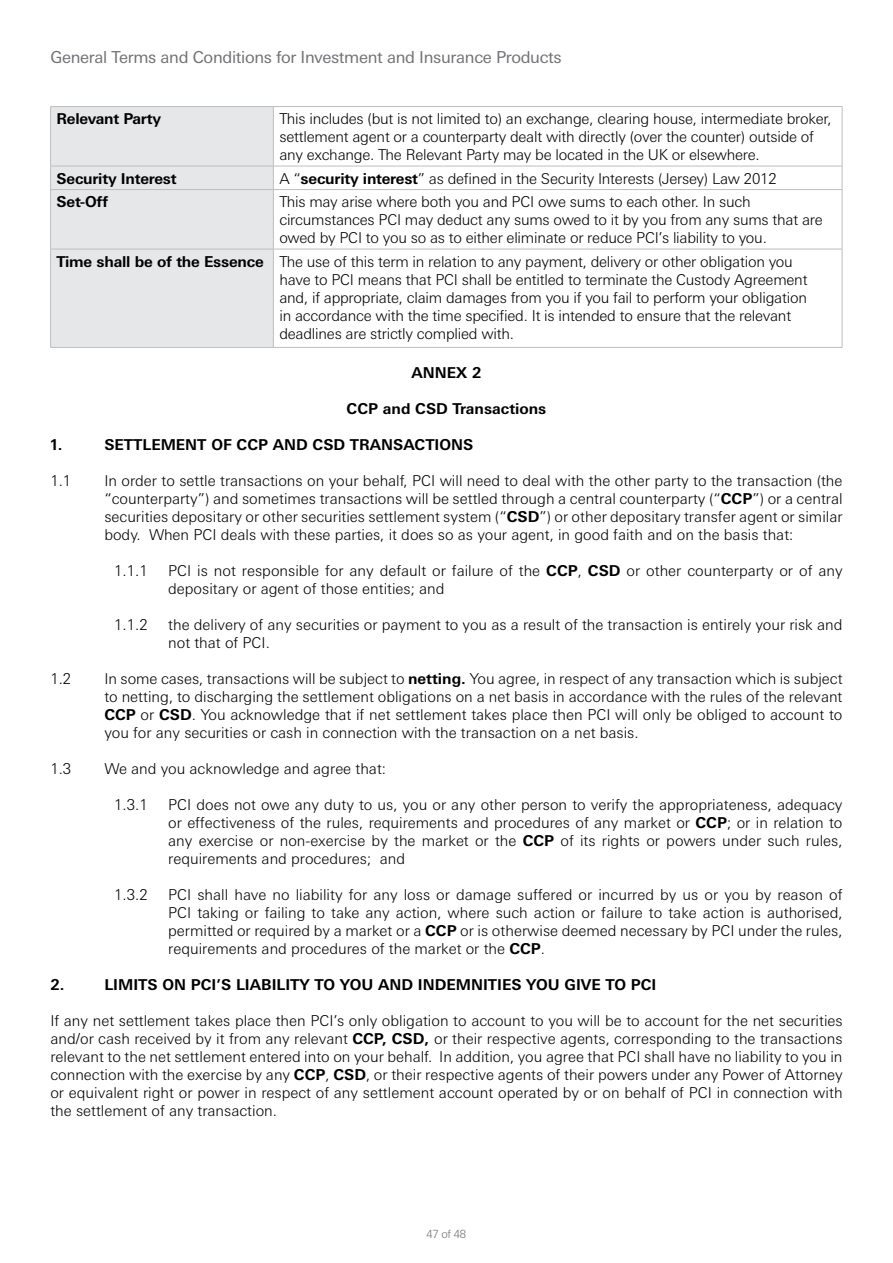
<style>
.page{position:relative;width:893px;height:1263px;background:#fff}
.page>*{position:absolute;margin:0;border:0;box-sizing:border-box;transform-origin:0 0}
.t1{font:16.5px "Univers Nextfor HSBC";letter-spacing:-.02em;color:#717275}
.t2{font:300 15px/18px "Univers Nextfor HSBC";letter-spacing:-.015em;color:#000}
.t3{font:700 15px "Univers Nextfor HSBC";color:#000}
.t4{font:300 11.25px "Univers Nextfor HSBC";color:#717275}
.s1{font-weight:700}
</style>
<div class="page">
<div style="left:51px;top:107px;width:222px;height:240px;background:#e6e7e8"></div>
<hr style="left:50px;top:106px;width:223px;height:1px;background:#bcbec0">
<hr style="left:50px;top:107px;width:1px;height:59px;background:#bcbec0">
<hr style="left:273px;top:106px;width:569px;height:1px;background:#bcbec0">
<hr style="left:273px;top:107px;width:1px;height:59px;background:#bcbec0">
<hr style="left:842px;top:107px;width:1px;height:59px;background:#bcbec0">
<hr style="left:50px;top:166px;width:223px;height:1px;background:#bcbec0">
<svg style="left:50px;top:166px;width:1px;height:23px"></svg>
<hr style="left:273px;top:166px;width:569px;height:1px;background:#bcbec0">
<svg style="left:273px;top:167px;width:1px;height:22px"></svg>
<svg style="left:842px;top:166px;width:1px;height:23px"></svg>
<hr style="left:50px;top:189px;width:223px;height:1px;background:#bcbec0">
<hr style="left:50px;top:190px;width:1px;height:59px;background:#bcbec0">
<hr style="left:273px;top:189px;width:569px;height:1px;background:#bcbec0">
<hr style="left:273px;top:190px;width:1px;height:59px;background:#bcbec0">
<hr style="left:842px;top:190px;width:1px;height:59px;background:#bcbec0">
<hr style="left:50px;top:249px;width:223px;height:1px;background:#bcbec0">
<hr style="left:50px;top:249px;width:1px;height:98px;background:#bcbec0">
<hr style="left:273px;top:249px;width:569px;height:1px;background:#bcbec0">
<hr style="left:273px;top:249px;width:1px;height:98px;background:#bcbec0">
<hr style="left:842px;top:249px;width:1px;height:98px;background:#bcbec0">
<hr style="left:50px;top:347px;width:223px;height:1px;background:#bcbec0">
<hr style="left:273px;top:347px;width:569px;height:1px;background:#bcbec0">
<p class="t1" style="left:50px;top:45px;width:513px">General Terms and Conditions for Investment and Insurance Products</p>
<p class="t3" style="left:57px;top:108px;width:106px">Relevant Party</p>
<p class="t2" style="left:279px;top:109px;width:554px">This includes (but is not limited to) an exchange, clearing house, intermediate broker, settlement agent or a counterparty dealt with directly (over the counter) outside of any exchange. The Relevant Party may be located in the UK or elsewhere.</p>
<p class="t3" style="left:57px;top:168px;width:121px">Security Interest</p>
<p class="t2" style="left:279px;top:168px;width:499px">A “<span class="s1">security interest</span>” as defined in the Security Interests (Jersey) Law 2012</p>
<p class="t3" style="left:57px;top:191px;width:53px">Set-Off</p>
<p class="t2" style="left:279px;top:192px;width:545px">This may arise where both you and PCI owe sums to each other. In such circumstances PCI may deduct any sums owed to it by you from any sums that are owed by PCI to you so as to either eliminate or reduce PCI’s liability to you.</p>
<p class="t2" style="left:279px;top:251px;width:530px;text-indent:-223px"><span class="s1">Time shall be of the Essence</span> The use of this term in relation to any payment, delivery or other obligation you have to PCI means that PCI shall be entitled to terminate the Custody Agreement and, if appropriate, claim damages from you if you fail to perform your obligation in accordance with the time specified. It is intended to ensure that the relevant deadlines are strictly complied with.</p>
<p class="t3" style="left:412px;top:362px;width:71px">ANNEX 2</p>
<p class="t3" style="left:347px;top:398px;width:201px">CCP and CSD Transactions</p>
<p class="t3" style="left:50px;top:434px;width:14px">1.</p>
<p class="t3" style="left:104px;top:434px;width:370px">SETTLEMENT OF CCP AND CSD TRANSACTIONS</p>
<p class="t2" style="left:50px;top:470px;width:22px">1.1</p>
<p class="t2" style="left:104px;top:470px;width:740px;text-align:justify">In order to settle transactions on your behalf, PCI will need to deal with the other party to the transaction (the “counterparty”) and sometimes transactions will be settled through a central counterparty (“<span class="s1">CCP</span>”) or a central securities depositary or other securities settlement system (“<span class="s1">CSD</span>”) or other depositary transfer agent or similar body. When PCI deals with these parties, it does so as your agent, in good faith and on the basis that:</p>
<p class="t2" style="left:114px;top:560px;width:35px">1.1.1</p>
<p class="t2" style="left:168px;top:560px;width:676px">PCI is not responsible for any default or failure of the <span class="s1">CCP</span>, <span class="s1">CSD</span> or other counterparty or of any depositary or agent of those entities; and</p>
<p class="t2" style="left:114px;top:614px;width:35px">1.1.2</p>
<p class="t2" style="left:168px;top:614px;width:676px">the delivery of any securities or payment to you as a result of the transaction is entirely your risk and not that of PCI.</p>
<p class="t2" style="left:50px;top:668px;width:22px">1.2</p>
<p class="t2" style="left:104px;top:668px;width:740px;text-align:justify">In some cases, transactions will be subject to <span class="s1">netting.</span> You agree, in respect of any transaction which is subject to netting, to discharging the settlement obligations on a net basis in accordance with the rules of the relevant <span class="s1">CCP</span> or <span class="s1">CSD</span>. You acknowledge that if net settlement takes place then PCI will only be obliged to account to you for any securities or cash in connection with the transaction on a net basis.</p>
<p class="t2" style="left:50px;top:758px;width:22px">1.3</p>
<p class="t2" style="left:104px;top:758px;width:283px">We and you acknowledge and agree that:</p>
<p class="t2" style="left:114px;top:794px;width:35px">1.3.1</p>
<p class="t2" style="left:168px;top:794px;width:676px;text-align:justify">PCI does not owe any duty to us, you or any other person to verify the appropriateness, adequacy or effectiveness of the rules, requirements and procedures of any market or <span class="s1">CCP</span>; or in relation to any exercise or non-exercise by the market or the <span class="s1">CCP</span> of its rights or powers under such rules, requirements and procedures; and</p>
<p class="t2" style="left:114px;top:884px;width:35px">1.3.2</p>
<p class="t2" style="left:168px;top:884px;width:676px;text-align:justify">PCI shall have no liability for any loss or damage suffered or incurred by us or you by reason of PCI taking or failing to take any action, where such action or failure to take action is authorised, permitted or required by a market or a <span class="s1">CCP</span> or is otherwise deemed necessary by PCI under the rules, requirements and procedures of the market or the <span class="s1">CCP</span>.</p>
<p class="t3" style="left:50px;top:974px;width:16px">2.</p>
<p class="t3" style="left:104px;top:974px;width:553px">LIMITS ON PCI’S LIABILITY TO YOU AND INDEMNITIES YOU GIVE TO PCI</p>
<p class="t2" style="left:50px;top:1010px;width:794px;text-align:justify">If any net settlement takes place then PCI’s only obligation to account to you will be to account for the net securities and/or cash received by it from any relevant <span class="s1">CCP, CSD,</span> or their respective agents, corresponding to the transactions relevant to the net settlement entered into on your behalf. In addition, you agree that PCI shall have no liability to you in connection with the exercise by any <span class="s1">CCP</span>, <span class="s1">CSD</span>, or their respective agents of their powers under any Power of Attorney or equivalent right or power in respect of any settlement account operated by or on behalf of PCI in connection with the settlement of any transaction.</p>
<p class="t4" style="left:426px;top:1226px;width:41px">47 of 48</p>
</div>
